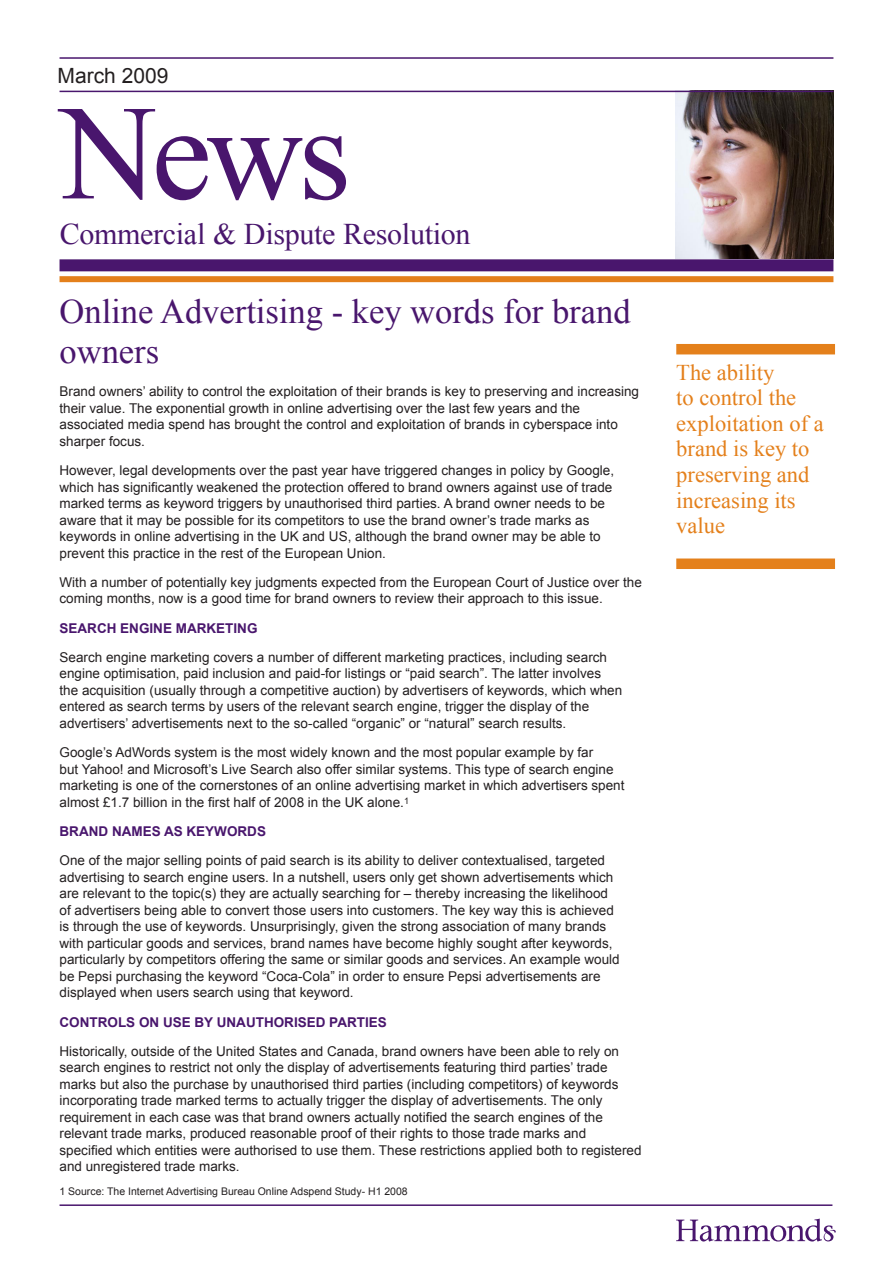
<style>
.page{position:relative;width:893px;height:1263px;background:#fff}
.page>*{position:absolute;margin:0;border:0;box-sizing:border-box;transform-origin:0 0}
.t1{font:135px "Times New Roman";color:#49166d}
.Heading{font:34.5px/40.5px "Times New Roman";color:#49166d}
.Sector_header{font:30px "Times New Roman";letter-spacing:-.01em;color:#49166d}
.Orange_pull_quotes{font:22.5px/25.5px "Times New Roman";color:#e4801b}
.Month{font:21px "Arial";color:#231f20}
.Body{font:13.5px/16.5px "Arial";color:#231f20}
.Body-2{font:700 13.5px "Arial";color:#49166d}
.Body-3{font:10.5px "Arial";color:#231f20}
</style>
<div class="page">
<img style="left:675px;top:92px;width:158px;height:166px">
<hr style="left:60px;top:1204px;width:772px;height:2px;background:#49166d">
<hr style="left:60px;top:91px;width:773px;height:1px;background:#49166d">
<svg style="left:676px;top:1218px;width:160px;height:23px"></svg>
<hr style="left:60px;top:57px;width:773px;height:2px;background:#49166d">
<div style="left:60px;top:259px;width:773px;height:12px;background:#49166d"></div>
<div style="left:60px;top:276px;width:773px;height:6px;background:#e4801b"></div>
<div style="left:676px;top:344px;width:159px;height:10px;background:#e4801b"></div>
<div style="left:676px;top:558px;width:159px;height:11px;background:#e4801b"></div>
<p class="Month" style="left:58px;top:64px;width:112px">March 2009</p>
<p class="t1" style="left:60px;top:75px;width:293px">News</p>
<p class="Sector_header" style="left:60px;top:216px;width:412px">Commercial &amp; Dispute Resolution</p>
<p class="Heading" style="left:60px;top:290px;width:573px">Online Advertising - key words for brand owners</p>
<p class="Body" style="left:60px;top:383px;width:581px">Brand owners’ ability to control the exploitation of their brands is key to preserving and increasing their value. The exponential growth in online advertising over the last few years and the associated media spend has brought the control and exploitation of brands in cyberspace into sharper focus.</p>
<p class="Body" style="left:60px;top:462px;width:556px">However, legal developments over the past year have triggered changes in policy by Google, which has significantly weakened the protection offered to brand owners against use of trade marked terms as keyword triggers by unauthorised third parties. A brand owner needs to be aware that it may be possible for its competitors to use the brand owner’s trade marks as keywords in online advertising in the UK and US, although the brand owner may be able to prevent this practice in the rest of the European Union.</p>
<p class="Body" style="left:60px;top:574px;width:584px">With a number of potentially key judgments expected from the European Court of Justice over the coming months, now is a good time for brand owners to review their approach to this issue.</p>
<p class="Body-2" style="left:60px;top:620px;width:200px">SEARCH ENGINE MARKETING</p>
<p class="Body" style="left:60px;top:649px;width:564px">Search engine marketing covers a number of different marketing practices, including search engine optimisation, paid inclusion and paid-for listings or “paid search”. The latter involves the acquisition (usually through a competitive auction) by advertisers of keywords, which when entered as search terms by users of the relevant search engine, trigger the display of the advertisers’ advertisements next to the so-called “organic” or “natural” search results.</p>
<p class="Body" style="left:60px;top:744px;width:566px">Google’s AdWords system is the most widely known and the most popular example by far<br>but Yahoo! and Microsoft’s Live Search also offer similar systems. This type of search engine marketing is one of the cornerstones of an online advertising market in which advertisers spent almost £1.7 billion in the first half of 2008 in the UK alone.<sup>1</sup></p>
<p class="Body-2" style="left:60px;top:824px;width:207px">BRAND NAMES AS KEYWORDS</p>
<p class="Body" style="left:60px;top:852px;width:562px">One of the major selling points of paid search is its ability to deliver contextualised, targeted advertising to search engine users. In a nutshell, users only get shown advertisements which are relevant to the topic(s) they are actually searching for – thereby increasing the likelihood of advertisers being able to convert those users into customers. The key way this is achieved is through the use of keywords. Unsurprisingly, given the strong association of many brands with particular goods and services, brand names have become highly sought after keywords, particularly by competitors offering the same or similar goods and services. An example would be Pepsi purchasing the keyword “Coca-Cola” in order to ensure Pepsi advertisements are displayed when users search using that keyword.</p>
<p class="Body-2" style="left:60px;top:1014px;width:327px">CONTROLS ON USE BY UNAUTHORISED PARTIES</p>
<p class="Body" style="left:60px;top:1043px;width:584px">Historically, outside of the United States and Canada, brand owners have been able to rely on search engines to restrict not only the display of advertisements featuring third parties’ trade marks but also the purchase by unauthorised third parties (including competitors) of keywords incorporating trade marked terms to actually trigger the display of advertisements. The only requirement in each case was that brand owners actually notified the search engines of the relevant trade marks, produced reasonable proof of their rights to those trade marks and specified which entities were authorised to use them. These restrictions applied both to registered and unregistered trade marks.</p>
<p class="Body-3" style="left:60px;top:1185px;width:350px">1 Source: The Internet Advertising Bureau Online Adspend Study- H1 2008</p>
<p class="Orange_pull_quotes" style="left:676px;top:359px;width:149px">The ability<br>to control the exploitation of a brand is key to preserving and increasing its value</p>
</div>
